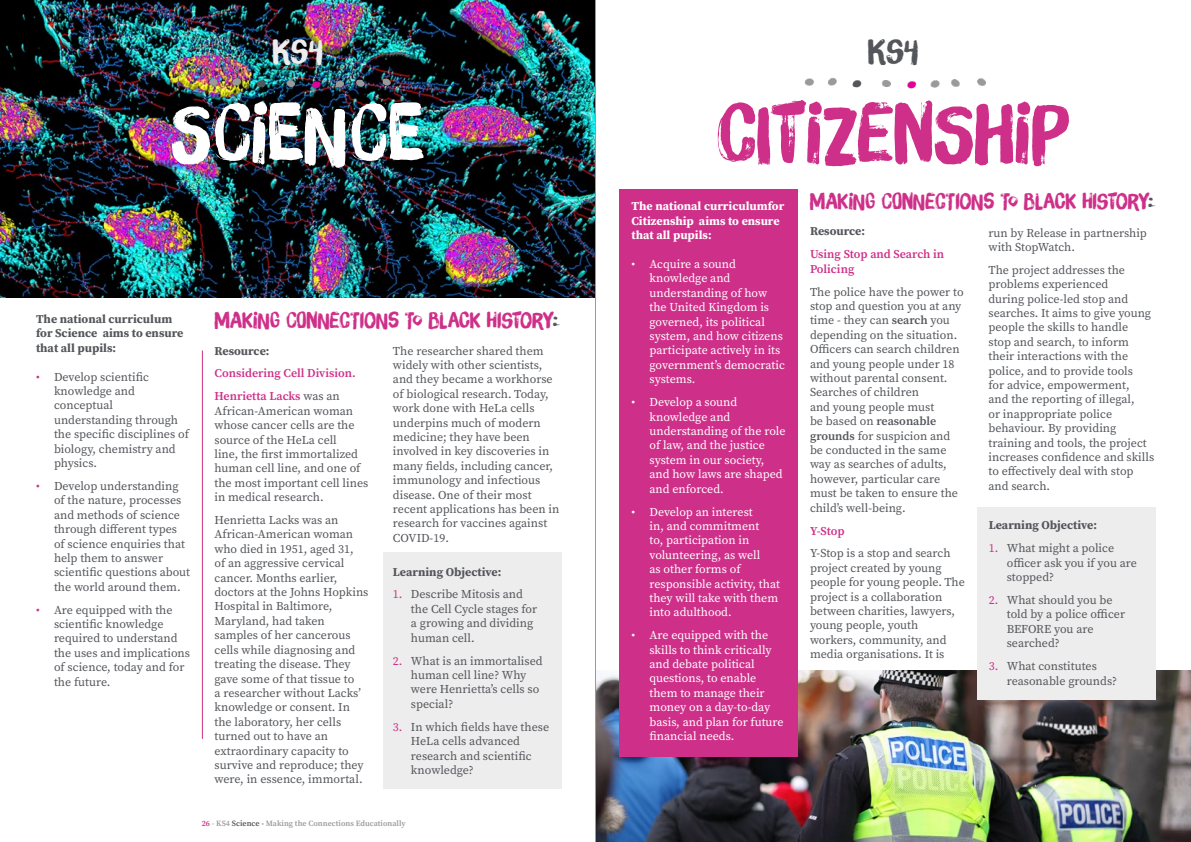
<style>
.page{position:relative;width:1191px;height:842px;background:#fff}
.page>*{position:absolute;margin:0;border:0;box-sizing:border-box;transform-origin:0 0}
.t1{font:80px "Brush Up";color:#ce3089}
.t2{font:80px "Brush Up";color:#fff}
.t3{font:33.6px "Brush Up";color:#ededed}
.t4{font:33.6px "Brush Up";color:#54565b}
.t5{font:21.9px "Brush Up";color:#ce3089}
.t6{font:12px/14.4px "Source Serif Pro";color:#54565b}
.t7{font:12px/14.4px "Source Serif Pro";color:#fff}
.t8{font:700 12px/14.4px "Source Serif Pro";color:#54565b}
.t9{font:600 12px/22.9px "Source Serif Pro";color:#ce3089}
.t10{font:700 12px/14.4px "Source Serif Pro";color:#fff}
.t11{font:600 8px "Source Serif Pro";color:#999a9c}
.s1{color:#ce3089}
.s2{color:#54565b}
.s3{font-weight:400;color:#54565b}
.s4{font-weight:600}
</style>
<div class="page">
<img style="left:596px;top:670px;width:595px;height:172px">
<div style="left:619px;top:189px;width:179px;height:567px;background:#ce3089"></div>
<img style="left:0;top:0;width:595px;height:298px">
<div style="left:383px;top:553px;width:178px;height:236px;background:#ededed"></div>
<img style="left:201px;top:69px;width:193px;height:27px">
<img style="left:804px;top:77px;width:182px;height:12px">
<hr style="left:202px;top:350px;width:1px;height:389px;background:#ce3089">
<div style="left:976px;top:507px;width:179px;height:192px;background:#ededed"></div>
<hr style="left:595px;top:0;width:1px;height:842px;background:#999a9c">
<h2 class="t3" style="left:272px;top:31px;width:52px">KS4</h2>
<h2 class="t4" style="left:868px;top:31px;width:52px">KS4</h2>
<h1 class="t2" style="left:171px;top:86px;width:253px">SCIENCE</h1>
<h1 class="t1" style="left:716px;top:86px;width:347px">CITIZENSHIP</h1>
<p class="t8" style="left:36px;top:312px;width:149px">The national curriculum for Science aims to ensure that all pupils:</p>
<p class="t6" style="left:54px;top:369px;width:136px;text-indent:-18px"><span class="s1">•</span> Develop scientific knowledge and conceptual understanding through the specific disciplines of biology, chemistry and physics.</p>
<p class="t6" style="left:54px;top:479px;width:138px;text-indent:-18px"><span class="s1">•</span> Develop understanding of the nature, processes and methods of science through different types of science enquiries that help them to answer scientific questions about the world around them.</p>
<p class="t6" style="left:54px;top:602px;width:138px;text-indent:-18px"><span class="s1">•</span> Are equipped with the scientific knowledge required to understand the uses and implications of science, today and for the future.</p>
<h3 class="t5" style="left:214px;top:307px;width:346px">MAKING CONNECTIONS TO BLACK HISTORY<span class="s2">:</span></h3>
<p class="t8" style="left:214px;top:343px;width:57px">Resource:</p>
<p class="t9" style="left:214px;top:362px;width:143px">Considering Cell Division.<br>Henrietta Lacks <span class="s3">was an</span></p>
<p class="t6" style="left:214px;top:404px;width:155px">African-American woman whose cancer cells are the source of the HeLa cell<br>line, the first immortalized human cell line, and one of the most important cell lines in medical research.</p>
<p class="t6" style="left:214px;top:513px;width:155px">Henrietta Lacks was an<br>African-American woman who died in 1951, aged 31,<br>of an aggressive cervical cancer. Months earlier, doctors at the Johns Hopkins<br>Hospital in Baltimore,<br>Maryland, had taken samples of her cancerous cells while diagnosing and treating the disease. They gave some of that tissue to<br>a researcher without Lacks’ knowledge or consent. In the laboratory, her cells turned out to have an extraordinary capacity to survive and reproduce; they were, in essence, immortal.</p>
<p class="t6" style="left:393px;top:343px;width:168px">The researcher shared them widely with other scientists, and they became a workhorse of biological research. Today, work done with HeLa cells underpins much of modern medicine; they have been involved in key discoveries in many fields, including cancer, immunology and infectious disease. One of their most recent applications has been in research for vaccines against<br>COVID-19.</p>
<p class="t8" style="left:393px;top:564px;width:110px">Learning Objective:</p>
<p class="t6" style="left:411px;top:587px;width:128px;text-indent:-18px"><span class="s1">1.</span> Describe Mitosis and the Cell Cycle stages for a growing and dividing human cell.</p>
<p class="t6" style="left:411px;top:653px;width:133px;text-indent:-18px"><span class="s1">2.</span> What is an immortalised human cell line? Why were Henrietta’s cells so special?</p>
<p class="t6" style="left:411px;top:719px;width:140px;text-indent:-18px"><span class="s1">3.</span> In which fields have these<br>HeLa cells advanced research and scientific knowledge?</p>
<p class="t11" style="left:202px;top:817px;width:205px"><span class="s1">26</span> - KS4 <span class="s2">Science -</span> Making the Connections Educationally</p>
<p class="t10" style="left:631px;top:199px;width:154px">The national curriculumfor<br>Citizenship aims to ensure that all pupils:</p>
<p class="t7" style="left:649px;top:257px;width:137px;text-indent:-18px">• Acquire a sound knowledge and understanding of how the United Kingdom is governed, its political system, and how citizens participate actively in its government’s democratic systems.</p>
<p class="t7" style="left:649px;top:395px;width:138px;text-indent:-18px">• Develop a sound knowledge and understanding of the role of law, and the justice system in our society, and how laws are shaped and enforced.</p>
<p class="t7" style="left:649px;top:504px;width:132px;text-indent:-18px">• Develop an interest<br>in, and commitment<br>to, participation in volunteering, as well<br>as other forms of responsible activity, that they will take with them into adulthood.</p>
<p class="t7" style="left:649px;top:628px;width:136px;text-indent:-18px">• Are equipped with the skills to think critically and debate political questions, to enable them to manage their money on a day-to-day basis, and plan for future financial needs.</p>
<h3 class="t5" style="left:810px;top:188px;width:346px">MAKING CONNECTIONS TO BLACK HISTORY<span class="s2">:</span></h3>
<p class="t8" style="left:810px;top:224px;width:57px">Resource:</p>
<p class="t9" style="left:810px;top:247px;width:136px;line-height:14.4px">Using Stop and Search in<br>Policing</p>
<p class="t6" style="left:810px;top:284px;width:155px">The police have the power to stop and question you at any time - they can <span class="s4">search</span> you depending on the situation.<br>Officers can search children and young people under 18 without parental consent.<br>Searches of children<br>and young people must<br>be based on <span class="s4">reasonable grounds</span> for suspicion and be conducted in the same way as searches of adults, however, particular care must be taken to ensure the child’s well-being.</p>
<p class="t9" style="left:810px;top:519px;width:36px">Y-Stop</p>
<p class="t6" style="left:810px;top:546px;width:156px">Y-Stop is a stop and search project created by young people for young people. The project is a collaboration between charities, lawyers, young people, youth workers, community, and media organisations. It is</p>
<p class="t6" style="left:988px;top:225px;width:160px">run by Release in partnership with StopWatch.</p>
<p class="t6" style="left:988px;top:263px;width:167px">The project addresses the problems experienced<br>during police-led stop and searches. It aims to give young people the skills to handle<br>stop and search, to inform their interactions with the police, and to provide tools<br>for advice, empowerment,<br>and the reporting of illegal,<br>or inappropriate police behaviour. By providing training and tools, the project increases confidence and skills to effectively deal with stop and search.</p>
<p class="t8" style="left:988px;top:518px;width:110px">Learning Objective:</p>
<p class="t6" style="left:1006px;top:541px;width:132px;text-indent:-18px"><span class="s1">1.</span> What might a police officer ask you if you are stopped?</p>
<p class="t6" style="left:1006px;top:593px;width:120px;text-indent:-18px"><span class="s1">2.</span> What should you be told by a police officer<br>BEFORE you are searched?</p>
<p class="t6" style="left:1006px;top:659px;width:112px;text-indent:-18px"><span class="s1">3.</span> What constitutes reasonable grounds?</p>
</div>
